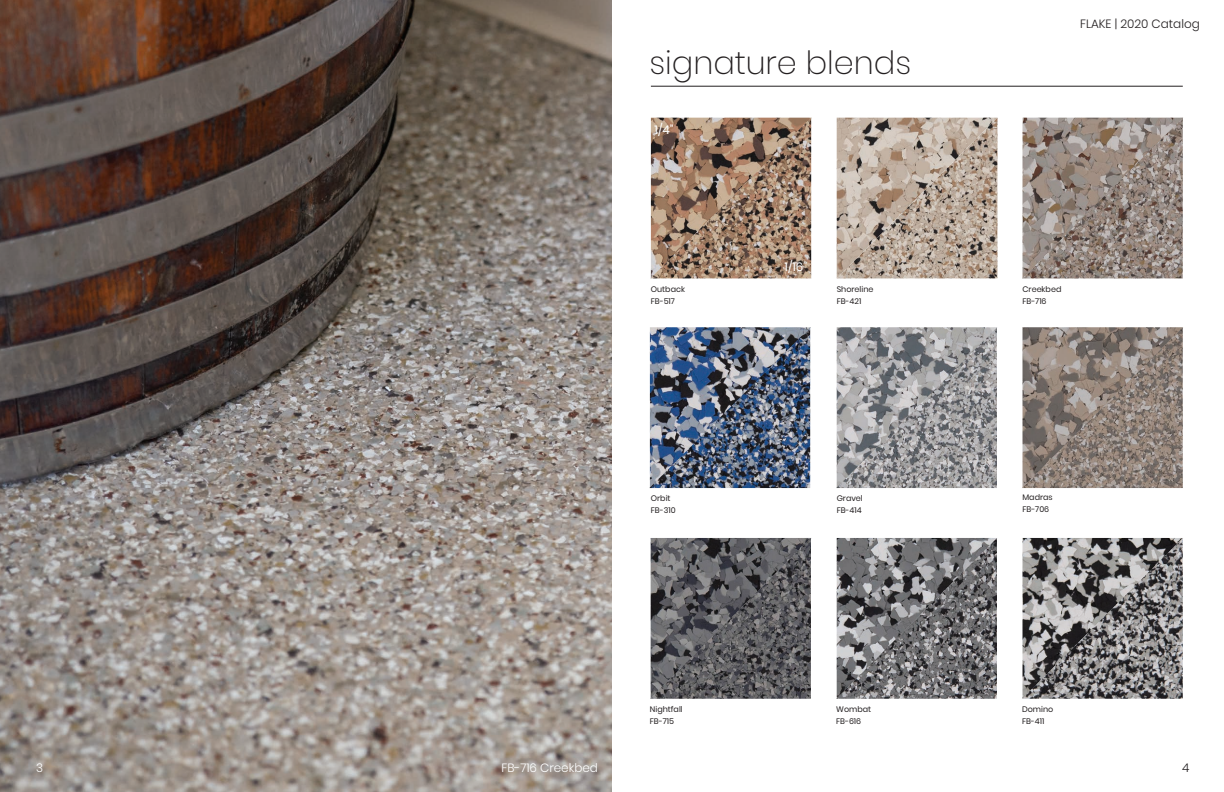
<style>
.page{position:relative;width:1224px;height:792px;background:#fff}
.page>*{position:absolute;margin:0;border:0;box-sizing:border-box;transform-origin:0 0}
.t1{font:200 32px "Poppins";color:#231f20}
.t2{font:300 12px "Poppins";color:#231f20}
.t3{font:300 12px "Poppins";color:#fff}
.t4{font:12px "Poppins";color:#fff}
.t5{font:8px "Poppins";color:#231f20}
</style>
<div class="page">
<img style="left:0;top:0;width:612px;height:792px">
<img style="left:1022px;top:538px;width:161px;height:161px">
<img style="left:1022px;top:118px;width:161px;height:160px">
<img style="left:837px;top:118px;width:161px;height:160px">
<img style="left:1022px;top:327px;width:161px;height:161px">
<img style="left:650px;top:118px;width:161px;height:160px">
<img style="left:649px;top:327px;width:161px;height:161px">
<img style="left:836px;top:327px;width:161px;height:161px">
<img style="left:836px;top:538px;width:161px;height:161px">
<img style="left:650px;top:538px;width:161px;height:161px">
<hr style="left:651px;top:86px;width:532px;height:1px;background:#231f20">
<p class="t1" style="left:649px;top:44px;width:263px">signature blends</p>
<p class="t4" style="left:655px;top:123px;width:21px">1/4”</p>
<p class="t5" style="left:651px;top:284px;width:36px">Outback</p>
<p class="t5" style="left:651px;top:296px;width:26px">FB-517</p>
<p class="t5" style="left:651px;top:494px;width:21px">Orbit</p>
<p class="t5" style="left:651px;top:506px;width:26px">FB-310</p>
<p class="t4" style="left:785px;top:260px;width:24px">1/16”</p>
<p class="t5" style="left:837px;top:284px;width:38px">Shoreline</p>
<p class="t5" style="left:837px;top:296px;width:26px">FB-421</p>
<p class="t5" style="left:837px;top:493px;width:28px">Gravel</p>
<p class="t5" style="left:837px;top:505px;width:27px">FB-414</p>
<p class="t3" style="left:36px;top:761px;width:9px">3</p>
<p class="t3" style="left:502px;top:760px;width:98px">FB-716 Creekbed</p>
<p class="t5" style="left:650px;top:705px;width:34px">Nightfall</p>
<p class="t5" style="left:650px;top:717px;width:26px">FB-715</p>
<p class="t5" style="left:836px;top:705px;width:36px">Wombat</p>
<p class="t5" style="left:836px;top:717px;width:27px">FB-616</p>
<p class="t2" style="left:1080px;top:17px;width:121px">FLAKE | 2020 Catalog</p>
<p class="t5" style="left:1023px;top:284px;width:40px">Creekbed</p>
<p class="t5" style="left:1023px;top:296px;width:26px">FB-716</p>
<p class="t5" style="left:1023px;top:493px;width:32px">Madras</p>
<p class="t5" style="left:1023px;top:505px;width:28px">FB-706</p>
<p class="t5" style="left:1022px;top:705px;width:33px">Domino</p>
<p class="t5" style="left:1022px;top:717px;width:24px">FB-411</p>
<p class="t2" style="left:1182px;top:760px;width:9px">4</p>
</div>
